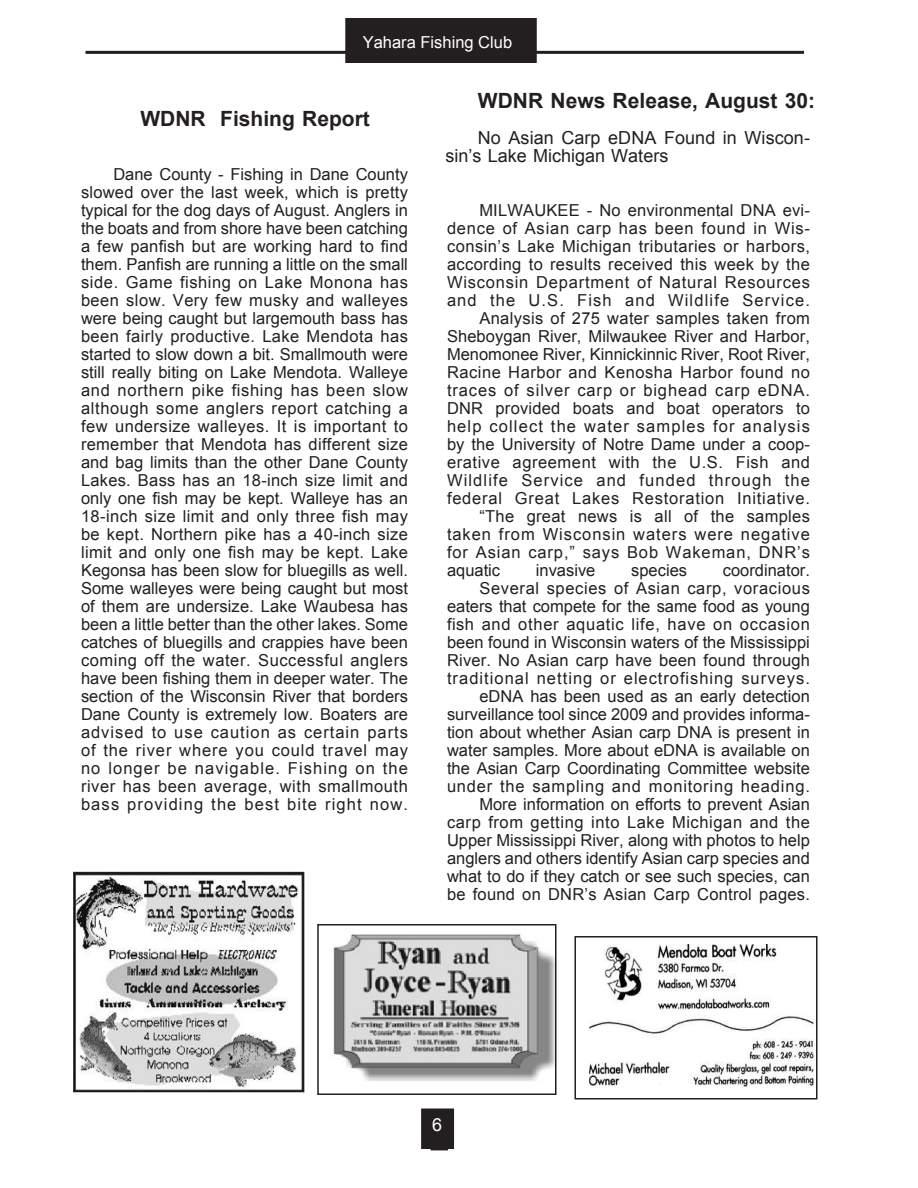
<style>
.page{position:relative;width:918px;height:1188px;background:#fff}
.page>*{position:absolute;margin:0;border:0;box-sizing:border-box;transform-origin:0 0}
.t1{font:700 21px "Arial";color:#231f20}
.t2{font:18px/18px "Arial";letter-spacing:.005em;color:#231f20}
.t3{font:18px "Arial";color:#fff}
.t4{font:16.5px/18px "Arial";letter-spacing:.02em;color:#231f20;text-align:justify}
.t5{font:16.5px/18px "Arial";color:#231f20;text-align:right}
.t6{font:16.5px "Arial";letter-spacing:.07em;color:#231f20}
.t7{font:16.5px "Arial";letter-spacing:.045em;color:#231f20}
.t8{font:16.5px "Arial";letter-spacing:.055em;color:#231f20}
.t9{font:16.5px "Arial";letter-spacing:.05em;color:#231f20}
.t10{font:16.5px "Arial";letter-spacing:.06em;color:#231f20}
.t11{font:16.5px "Arial";color:#fff}
</style>
<div class="page">
<div style="left:346px;top:19px;width:190px;height:43px;background:#231f20"></div>
<div style="left:345px;top:18px;width:192px;height:45px;border:2px solid #231f20"></div>
<hr style="left:86px;top:51px;width:718px;height:3px;background:#231f20">
<div style="left:422px;top:1109px;width:31px;height:39px;background:#231f20"></div>
<div style="left:421px;top:1108px;width:33px;height:41px;border:2px solid #231f20"></div>
<div style="left:430px;top:1116px;width:18px;height:34px;border:2px solid #231f20"></div>
<img style="left:590px;top:945px;width:223px;height:142px">
<img style="left:333px;top:934px;width:220px;height:147px">
<div style="left:317px;top:924px;width:239px;height:171px;border:2px solid #231f20"></div>
<img style="left:74px;top:871px;width:230px;height:223px">
<div style="left:574px;top:936px;width:244px;height:164px;border:2px solid #231f20"></div>
<p class="t11" style="left:363px;top:32px;width:151px">Yahara Fishing Club</p>
<p class="t1" style="left:140px;top:105px;width:231px">WDNR Fishing Report</p>
<p class="t4" style="left:81px;top:165px;width:329px;text-indent:32px">Dane County - Fishing in Dane County slowed over the last week, which is pretty typical for the dog days of August. Anglers in the boats and from shore have been catching a few panfish but are working hard to find them. Panfish are running a little on the small side. Game fishing on Lake Monona has been slow. Very few musky and walleyes were being caught but largemouth bass has been fairly productive. Lake Mendota has started to slow down a bit. Smallmouth were still really biting on Lake Mendota. Walleye and northern pike fishing has been slow although some anglers report catching a few undersize walleyes. It is important to remember that Mendota has different size and bag limits than the other Dane County Lakes. Bass has an 18-inch size limit and only one fish may be kept. Walleye has an 18-inch size limit and only three fish may be kept. Northern pike has a 40-inch size limit and only one fish may be kept. Lake Kegonsa has been slow for bluegills as well.<br>Some walleyes were being caught but most of them are undersize. Lake Waubesa has been a little better than the other lakes. Some catches of bluegills and crappies have been coming off the water. Successful anglers have been fishing them in deeper water. The section of the Wisconsin River that borders Dane County is extremely low. Boaters are advised to use caution as certain parts of the river where you could travel may no longer be navigable. Fishing on the river has been average, with smallmouth bass providing the best bite right now.</p>
<p class="t1" style="left:478px;top:87px;width:339px">WDNR News Release, August 30:</p>
<p class="t2" style="left:446px;top:129px;width:366px;text-indent:32px">No Asian Carp eDNA Found in Wiscon&shy;sin’s Lake Michigan Waters</p>
<p class="t4" style="left:479px;top:201px;width:332px">MILWAUKEE - No environmental DNA evi-</p>
<p class="t7" style="left:447px;top:217px;width:364px">dence of Asian carp has been found in Wis-</p>
<p class="t4" style="left:447px;top:237px;width:365px">consin’s Lake Michigan tributaries or harbors,</p>
<p class="t4" style="left:447px;top:255px;width:364px">according to results received this week by the</p>
<p class="t9" style="left:447px;top:271px;width:365px">Wisconsin Department of Natural Resources</p>
<p class="t6" style="left:447px;top:289px;width:364px">and the U.S. Fish and Wildlife Service.</p>
<p class="t4" style="left:479px;top:309px;width:332px">Analysis of 275 water samples taken from</p>
<p class="t4" style="left:447px;top:327px;width:364px">Sheboygan River, Milwaukee River and Harbor,</p>
<p class="t5" style="left:447px;top:345px;width:364px">Menomonee River, Kinnickinnic River, Root River,</p>
<p class="t4" style="left:447px;top:363px;width:364px">Racine Harbor and Kenosha Harbor found no</p>
<p class="t8" style="left:447px;top:379px;width:365px">traces of silver carp or bighead carp eDNA.</p>
<p class="t4" style="left:447px;top:399px;width:364px">DNR provided boats and boat operators to</p>
<p class="t6" style="left:447px;top:415px;width:364px">help collect the water samples for analysis</p>
<p class="t4" style="left:447px;top:435px;width:364px">by the University of Notre Dame under a coop-</p>
<p class="t4" style="left:447px;top:453px;width:364px">erative agreement with the U.S. Fish and</p>
<p class="t6" style="left:447px;top:469px;width:364px">Wildlife Service and funded through the</p>
<p class="t7" style="left:447px;top:487px;width:365px">federal Great Lakes Restoration Initiative.</p>
<p class="t4" style="left:479px;top:507px;width:332px">“The great news is all of the samples</p>
<p class="t10" style="left:447px;top:523px;width:364px">taken from Wisconsin waters were negative</p>
<p class="t8" style="left:447px;top:541px;width:364px">for Asian carp,” says Bob Wakeman, DNR’s</p>
<p class="t5" style="left:447px;top:561px;width:55px">aquatic</p>
<p class="t5" style="left:536px;top:561px;width:61px">invasive</p>
<p class="t5" style="left:631px;top:561px;width:57px">species</p>
<p class="t5" style="left:447px;top:561px;width:365px">coordinator.<br>Several species of Asian carp, voracious eaters that compete for the same food as young fish and other aquatic life, have on occasion been found in Wisconsin waters of the Mississippi River. No Asian carp have been found through traditional netting or electrofishing surveys. eDNA has been used as an early detection surveillance tool since 2009 and provides informa&shy;tion about whether Asian carp DNA is present in water samples. More about eDNA is available on the Asian Carp Coordinating Committee website under the sampling and monitoring heading.<br>More information on efforts to prevent Asian carp from getting into Lake Michigan and the Upper Mississippi River, along with photos to help anglers and others identify Asian carp species and what to do if they catch or see such species, can be found on DNR’s Asian Carp Control pages.</p>
<p class="t3" style="left:432px;top:1112px;width:12px">6</p>
</div>
